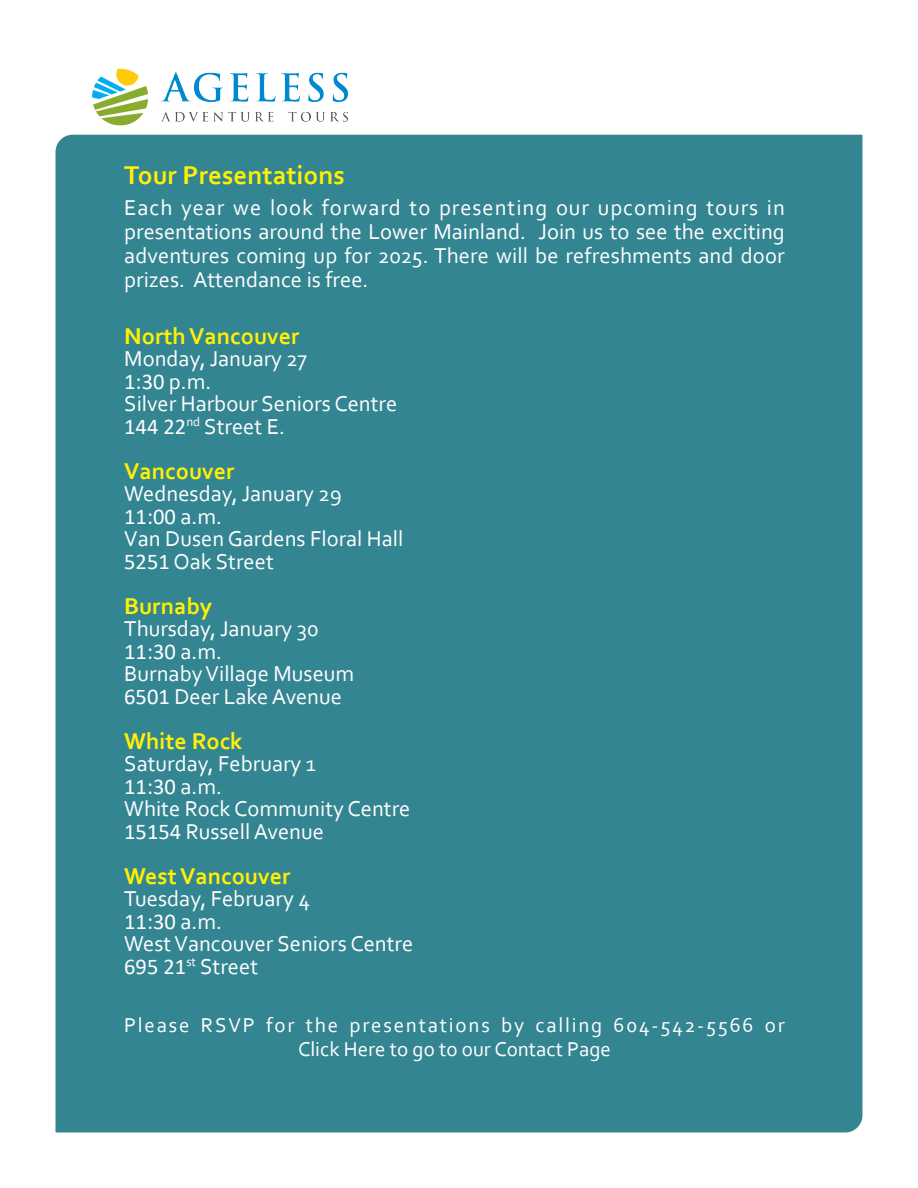
<style>
.page{position:relative;width:918px;height:1188px;background:#fff}
.page>*{position:absolute;margin:0;border:0;box-sizing:border-box;transform-origin:0 0}
.t1{font:700 27px "Corbel";color:#fff101}
.t2{font:700 24px "Corbel";color:#fff101}
.t3{font:22.5px/24px "Corbel";color:#fff;text-align:justify}
.t4{font:22.5px "Calibri";color:#fff}
.t5{font:21px/24px "Corbel";letter-spacing:.085em;color:#fff;text-align:center}
.s1{font-family:"Corbel"}
.s2{font-family:"Calibri"}
</style>
<div class="page">
<div style="left:55px;top:134px;width:808px;height:999px;background:#348592"></div>
<img style="left:92px;top:68px;width:256px;height:57px">
<p class="t1" style="left:124px;top:158px;width:222px">Tour Presentations</p>
<p class="t3" style="left:124px;top:195px;width:662px">Each year we look forward to presenting our upcoming tours in presentations around the Lower Mainland. Join us to see the exciting adventures coming up for 2025. There will be refreshments and door prizes. Attendance is free.</p>
<p class="t2" style="left:124px;top:321px;width:177px">North Vancouver</p>
<p class="t3" style="left:124px;top:346px;width:184px">Monday, January 27</p>
<p class="t4" style="left:124px;top:365px;width:89px">1:30 <span class="s1">p.m.</span></p>
<p class="t3" style="left:124px;top:391px;width:275px">Silver Harbour Seniors Centre</p>
<p class="t3" style="left:124px;top:413px;width:162px"><span class="s2">144 22</span><sup>nd</sup> Street E.</p>
<p class="t2" style="left:124px;top:456px;width:112px">Vancouver</p>
<p class="t3" style="left:124px;top:481px;width:219px">Wednesday, January 29</p>
<p class="t4" style="left:124px;top:500px;width:99px">11:00 <span class="s1">a.m.</span></p>
<p class="t3" style="left:124px;top:526px;width:281px">Van Dusen Gardens Floral Hall</p>
<p class="t3" style="left:124px;top:548px;width:151px"><span class="s2">5251</span> Oak Street</p>
<p class="t2" style="left:124px;top:591px;width:89px">Burnaby</p>
<p class="t3" style="left:124px;top:616px;width:196px">Thursday, January 30</p>
<p class="t4" style="left:124px;top:635px;width:99px">11:30 <span class="s1">a.m.</span></p>
<p class="t3" style="left:124px;top:661px;width:231px">Burnaby Village Museum</p>
<p class="t3" style="left:124px;top:683px;width:219px"><span class="s2">6501</span> Deer Lake Avenue</p>
<p class="t2" style="left:124px;top:726px;width:120px">White Rock</p>
<p class="t3" style="left:124px;top:751px;width:193px">Saturday, February 1</p>
<p class="t4" style="left:124px;top:770px;width:99px">11:30 <span class="s1">a.m.</span></p>
<p class="t3" style="left:124px;top:796px;width:288px">White Rock Community Centre</p>
<p class="t3" style="left:124px;top:818px;width:201px"><span class="s2">15154</span> Russell Avenue</p>
<p class="t2" style="left:124px;top:861px;width:168px">West Vancouver</p>
<p class="t3" style="left:124px;top:886px;width:187px">Tuesday, February 4</p>
<p class="t4" style="left:124px;top:905px;width:99px">11:30 <span class="s1">a.m.</span></p>
<p class="t3" style="left:124px;top:931px;width:291px">West Vancouver Seniors Centre</p>
<p class="t3" style="left:124px;top:953px;width:135px"><span class="s2">695 21</span><sup>st</sup> Street</p>
<p class="t5" style="left:124px;top:1012px;width:662px">Please RSVP for the presentations by calling 604-542-5566 or<br>Click Here to go to our Contact Page</p>
</div>
